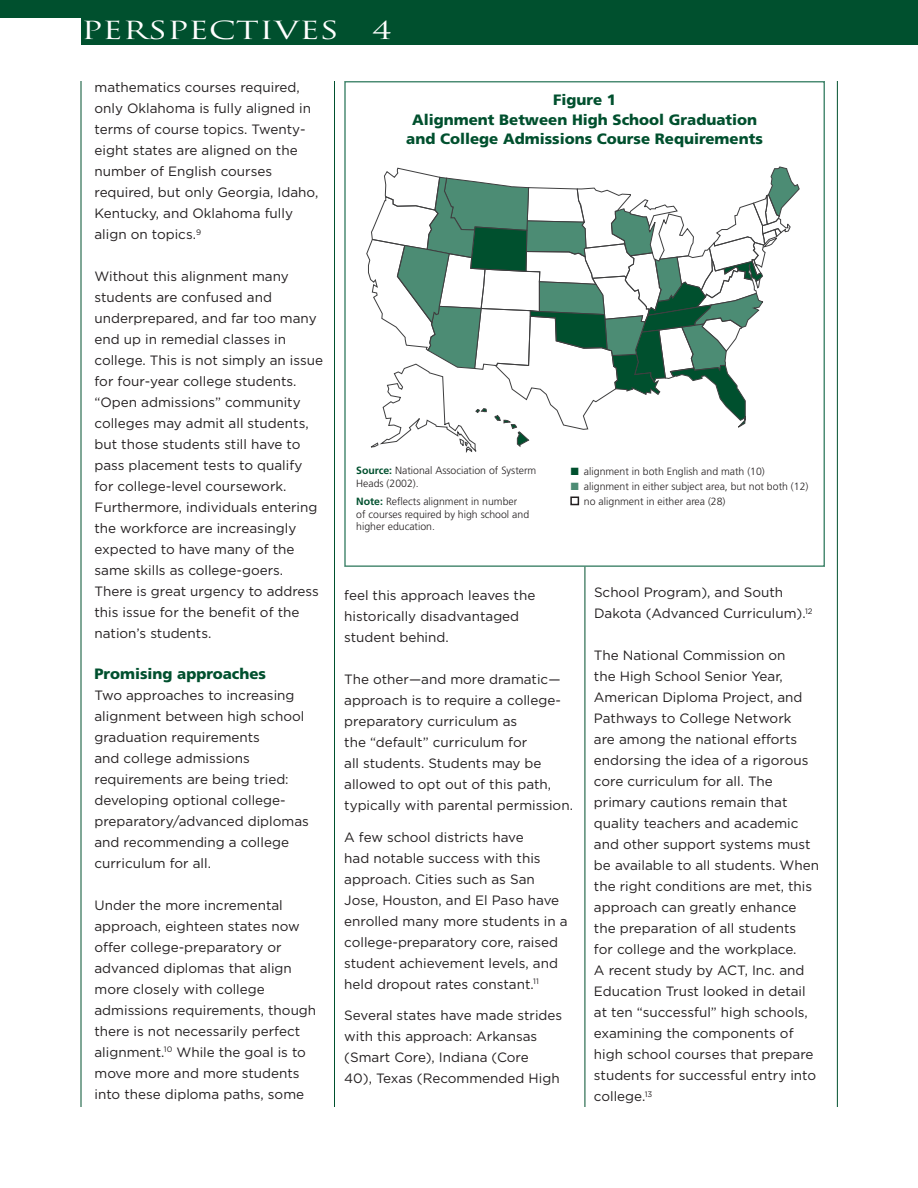
<style>
.page{position:relative;width:918px;height:1188px;background:#fff}
.page>*{position:absolute;margin:0;border:0;box-sizing:border-box;transform-origin:0 0}
.t1{font:24.3px "Trajan Pro";color:#fff;scale:1.39 1}
.t2{font:900 15px/19.5px "Frutiger";color:#00502e;text-align:center}
.t3{font:13.5px/21px "Gotham";color:#231f20}
.t4{font:300 10.5px/12.6px "Frutiger";color:#231f20}
.s1{font-weight:700;color:#00502e}
.s2{color:#00502e}
.s3{color:#4c8c74}
</style>
<div class="page">
<div style="left:81px;top:0;width:837px;height:45px;background:#00502e"></div>
<div style="left:0;top:0;width:918px;height:18px;background:#00502e"></div>
<hr style="left:81px;top:81px;width:1px;height:1026px;background:#00502e">
<hr style="left:334px;top:81px;width:1px;height:1026px;background:#00502e">
<hr style="left:585px;top:81px;width:1px;height:1026px;background:#00502e">
<hr style="left:837px;top:81px;width:1px;height:1026px;background:#00502e">
<div style="left:345px;top:82px;width:479px;height:484px;background:#fff"></div>
<div style="left:344px;top:81px;width:481px;height:486px;border:2px solid #4c8c74"></div>
<div style="left:570px;top:497px;width:9px;height:8px;border:2px solid #231f20"></div>
<svg style="left:366px;top:166px;width:434px;height:285px"></svg>
<h1 class="t1" style="left:81px;top:15px;width:187px">PERSPECTIVES</h1>
<h1 class="t1" style="left:373px;top:15px;width:15px">4</h1>
<p class="t3" style="left:94px;top:77px;width:225px">mathematics courses required, only Oklahoma is fully aligned in terms of course topics. Twenty&shy;eight states are aligned on the number of English courses required, but only Georgia, Idaho,<br>Kentucky, and Oklahoma fully align on topics.<sup>9</sup></p>
<p class="t3" style="left:94px;top:266px;width:230px">Without this alignment many students are confused and underprepared, and far too many end up in remedial classes in college. This is not simply an issue for four-year college students. “Open admissions” community colleges may admit all students, but those students still have to pass placement tests to qualify for college-level coursework.<br>Furthermore, individuals entering the workforce are increasingly expected to have many of the same skills as college-goers.<br>There is great urgency to address this issue for the benefit of the nation’s students.</p>
<p class="t2" style="left:94px;top:664px;width:173px">Promising approaches</p>
<p class="t3" style="left:94px;top:684px;width:216px">Two approaches to increasing alignment between high school graduation requirements<br>and college admissions requirements are being tried: developing optional college&shy;preparatory/advanced diplomas and recommending a college curriculum for all.</p>
<p class="t3" style="left:94px;top:894px;width:223px">Under the more incremental approach, eighteen states now offer college-preparatory or advanced diplomas that align more closely with college admissions requirements, though there is not necessarily perfect alignment.<sup>10</sup> While the goal is to move more and more students into these diploma paths, some</p>
<p class="t2" style="left:406px;top:90px;width:358px">Figure 1<br>Alignment Between High School Graduation and College Admissions Course Requirements</p>
<p class="t4" style="left:356px;top:464px;width:182px"><span class="s1">Source:</span> National Association of Systerm<br>Heads (2002).</p>
<p class="t4" style="left:356px;top:495px;width:174px"><span class="s1">Note:</span> Reflects alignment in number of courses required by high school and higher education.</p>
<p class="t4" style="left:571px;top:465px;width:196px"><span class="s2">■</span> alignment in both English and math (10)</p>
<p class="t4" style="left:584px;top:478px;width:226px;line-height:15px;text-indent:-13px"><span class="s3">■</span> alignment in either subject area, but not both (12) no alignment in either area (28)</p>
<p class="t3" style="left:344px;top:585px;width:193px">feel this approach leaves the historically disadvantaged student behind.</p>
<p class="t3" style="left:344px;top:669px;width:230px">The other—and more dramatic— approach is to require a college&shy;preparatory curriculum as<br>the “default” curriculum for<br>all students. Students may be allowed to opt out of this path, typically with parental permission.</p>
<p class="t3" style="left:344px;top:826px;width:225px">A few school districts have<br>had notable success with this approach. Cities such as San<br>Jose, Houston, and El Paso have enrolled many more students in a college-preparatory core, raised student achievement levels, and held dropout rates constant.<sup>11</sup></p>
<p class="t3" style="left:344px;top:1005px;width:219px">Several states have made strides with this approach: Arkansas (Smart Core), Indiana (Core<br>40), Texas (Recommended High</p>
<p class="t3" style="left:594px;top:582px;width:220px">School Program), and South<br>Dakota (Advanced Curriculum).<sup>12</sup></p>
<p class="t3" style="left:594px;top:645px;width:227px">The National Commission on<br>the High School Senior Year,<br>American Diploma Project, and<br>Pathways to College Network<br>are among the national efforts endorsing the idea of a rigorous core curriculum for all. The primary cautions remain that quality teachers and academic and other support systems must be available to all students. When the right conditions are met, this approach can greatly enhance the preparation of all students<br>for college and the workplace.<br>A recent study by ACT, Inc. and<br>Education Trust looked in detail at ten “successful” high schools, examining the components of high school courses that prepare students for successful entry into college.<sup>13</sup></p>
</div>
